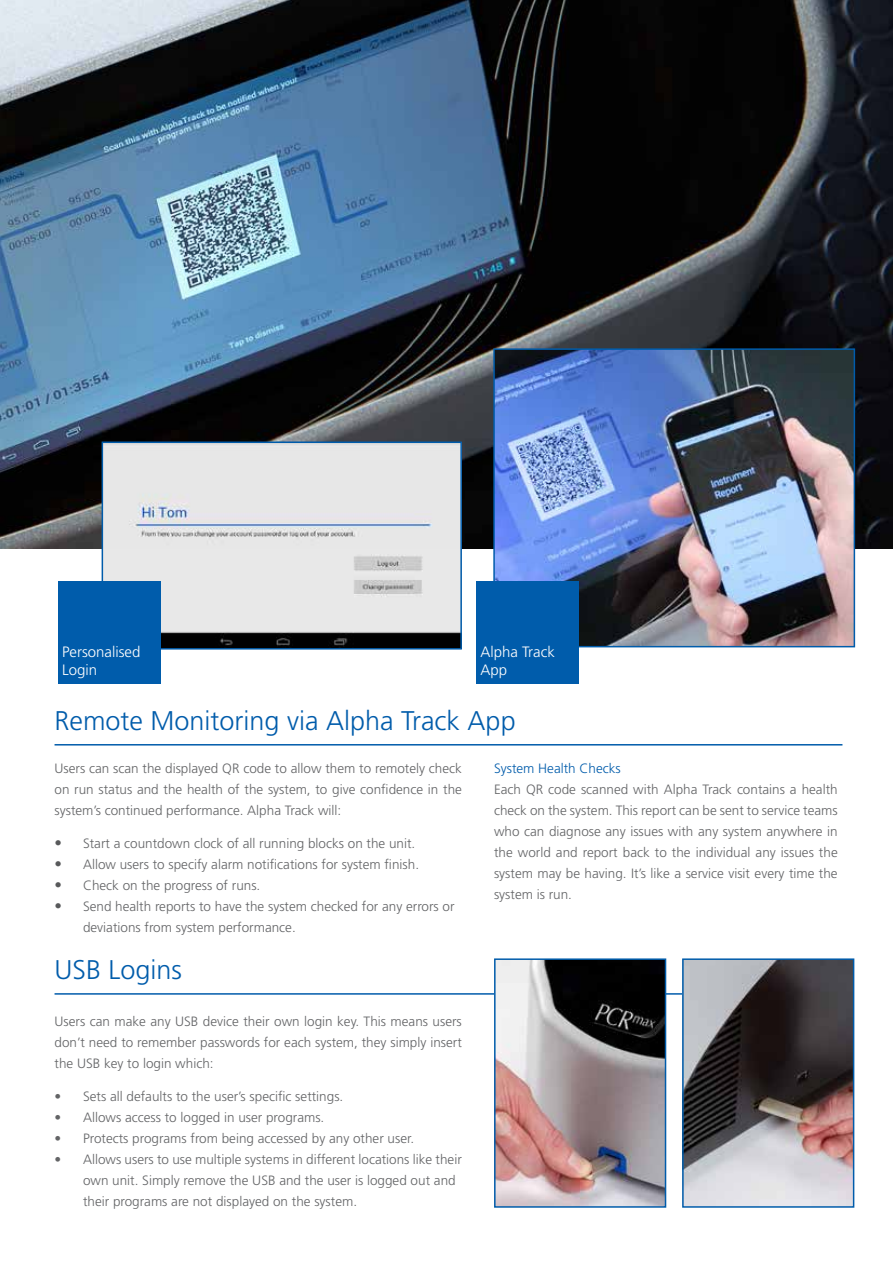
<style>
.page{position:relative;width:893px;height:1263px;background:#fff}
.page>*{position:absolute;margin:0;border:0;box-sizing:border-box;transform-origin:0 0}
.t1{font:300 27px "Frutiger";color:#005cab}
.t2{font:300 15px/18px "Frutiger";color:#fff}
.t3{font:300 13.5px/21px "Frutiger";color:#636466;text-align:justify}
.t4{font:300 13.5px "Frutiger";color:#005cab}
.s1{font-size:15px;color:#58595b}
</style>
<div class="page">
<img style="left:0;top:0;width:893px;height:549px">
<hr style="left:55px;top:993px;width:777px;height:2px;background:#005cab">
<hr style="left:55px;top:744px;width:787px;height:1px;background:#005cab">
<img style="left:497px;top:961px;width:166px;height:244px">
<div style="left:494px;top:958px;width:172px;height:250px;border:2px solid #005cab"></div>
<img style="left:685px;top:961px;width:166px;height:244px">
<div style="left:682px;top:958px;width:172px;height:250px;border:2px solid #005cab"></div>
<img style="left:105px;top:444px;width:354px;height:202px">
<div style="left:102px;top:441px;width:360px;height:208px;border:2px solid #005cab"></div>
<div style="left:58px;top:581px;width:102px;height:102px;background:#005cab"></div>
<img style="left:496px;top:351px;width:356px;height:293px">
<div style="left:493px;top:348px;width:362px;height:299px;border:2px solid #005cab"></div>
<div style="left:476px;top:581px;width:102px;height:102px;background:#005cab"></div>
<p class="t2" style="left:62px;top:642px;width:80px">Personalised<br>Login</p>
<p class="t2" style="left:480px;top:642px;width:76px">Alpha Track<br>App</p>
<h1 class="t1" style="left:55px;top:705px;width:463px">Remote Monitoring via Alpha Track App</h1>
<p class="t3" style="left:55px;top:758px;width:409px">Users can scan the displayed QR code to allow them to remotely check on run status and the health of the system, to give confidence in the system’s continued performance. Alpha Track will:</p>
<p class="t3" style="left:55px;top:833px;width:362px"><span class="s1">•</span> Start a countdown clock of all running blocks on the unit.</p>
<p class="t3" style="left:55px;top:854px;width:366px"><span class="s1">•</span> Allow users to specify alarm notifications for system finish.</p>
<p class="t3" style="left:55px;top:875px;width:207px"><span class="s1">•</span> Check on the progress of runs.</p>
<p class="t3" style="left:83px;top:896px;width:373px;text-indent:-28px"><span class="s1">•</span> Send health reports to have the system checked for any errors or deviations from system performance.</p>
<h1 class="t1" style="left:55px;top:954px;width:129px">USB Logins</h1>
<p class="t3" style="left:55px;top:1011px;width:409px">Users can make any USB device their own login key. This means users don’t need to remember passwords for each system, they simply insert the USB key to login which:</p>
<p class="t3" style="left:55px;top:1086px;width:290px">• Sets all defaults to the user’s specific settings.</p>
<p class="t3" style="left:55px;top:1107px;width:271px">• Allows access to logged in user programs.</p>
<p class="t3" style="left:55px;top:1128px;width:361px">• Protects programs from being accessed by any other user.</p>
<p class="t3" style="left:83px;top:1149px;width:380px;text-align:left;text-indent:-28px">• Allows users to use multiple systems in different locations like their own unit. Simply remove the USB and the user is logged out and their programs are not displayed on the system.</p>
<p class="t4" style="left:494px;top:761px;width:128px">System Health Checks</p>
<p class="t3" style="left:494px;top:779px;width:345px">Each QR code scanned with Alpha Track contains a health check on the system. This report can be sent to service teams who can diagnose any issues with any system anywhere in the world and report back to the individual any issues the system may be having. It’s like a service visit every time the system is run.</p>
</div>
